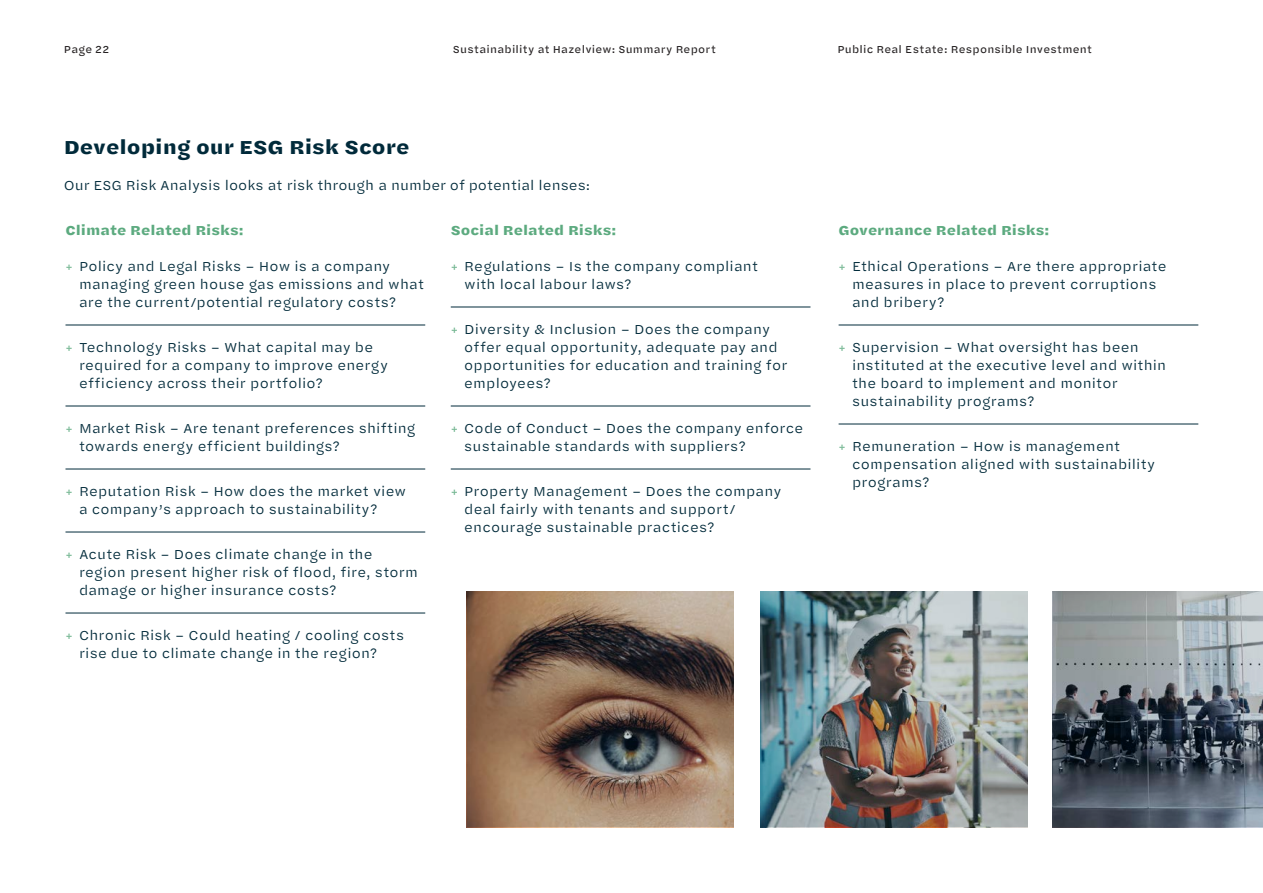
<style>
.page{position:relative;width:1263px;height:893px;background:#fff}
.page>*{position:absolute;margin:0;border:0;box-sizing:border-box;transform-origin:0 0}
.t1{font:700 19.5px "Halyard Micro";color:#002a3a}
.t2{font:13.5px/18px "Halyard Micro";letter-spacing:.01em;color:#002a3a}
.t3{font:700 13.5px "Halyard Micro";color:#5caa7f}
.t4{font:10.5px "Halyard Micro";letter-spacing:.02em;color:#231f20}
.s1{color:#5caa7f}
</style>
<div class="page">
<hr style="left:65px;top:325px;width:360px;height:1px;background:#002a3a">
<hr style="left:65px;top:406px;width:360px;height:1px;background:#002a3a">
<hr style="left:65px;top:469px;width:360px;height:1px;background:#002a3a">
<hr style="left:65px;top:532px;width:360px;height:1px;background:#002a3a">
<hr style="left:65px;top:613px;width:360px;height:1px;background:#002a3a">
<hr style="left:451px;top:307px;width:359px;height:1px;background:#002a3a">
<hr style="left:451px;top:406px;width:359px;height:1px;background:#002a3a">
<hr style="left:451px;top:469px;width:359px;height:1px;background:#002a3a">
<hr style="left:838px;top:325px;width:360px;height:1px;background:#002a3a">
<hr style="left:838px;top:424px;width:360px;height:1px;background:#002a3a">
<svg style="left:1053px;top:592px;width:210px;height:235px"></svg>
<img style="left:760px;top:592px;width:268px;height:235px">
<svg style="left:467px;top:592px;width:266px;height:235px"></svg>
<p class="t4" style="left:64px;top:41px;width:47px">Page 22</p>
<p class="t4" style="left:453px;top:41px;width:265px">Sustainability at Hazelview: Summary Report</p>
<p class="t4" style="left:837px;top:41px;width:256px">Public Real Estate: Responsible Investment</p>
<p class="t1" style="left:64px;top:132px;width:347px">Developing our ESG Risk Score</p>
<p class="t2" style="left:64px;top:176px;width:528px">Our ESG Risk Analysis looks at risk through a number of potential lenses:</p>
<p class="t3" style="left:65px;top:219px;width:180px">Climate Related Risks:</p>
<p class="t2" style="left:79px;top:257px;width:347px;text-indent:-14px"><span class="s1">+</span> Policy and Legal Risks – How is a company managing green house gas emissions and what are the current/potential regulatory costs?</p>
<p class="t2" style="left:79px;top:338px;width:311px;text-indent:-14px"><span class="s1">+</span> Technology Risks – What capital may be required for a company to improve energy efficiency across their portfolio?</p>
<p class="t2" style="left:79px;top:419px;width:338px;text-indent:-14px"><span class="s1">+</span> Market Risk – Are tenant preferences shifting towards energy efficient buildings?</p>
<p class="t2" style="left:79px;top:482px;width:329px;text-indent:-14px"><span class="s1">+</span> Reputation Risk – How does the market view a company’s approach to sustainability?</p>
<p class="t2" style="left:79px;top:545px;width:341px;text-indent:-14px"><span class="s1">+</span> Acute Risk – Does climate change in the region present higher risk of flood, fire, storm damage or higher insurance costs?</p>
<p class="t2" style="left:79px;top:626px;width:327px;text-indent:-14px"><span class="s1">+</span> Chronic Risk – Could heating / cooling costs rise due to climate change in the region?</p>
<p class="t3" style="left:451px;top:219px;width:167px">Social Related Risks:</p>
<p class="t2" style="left:464px;top:257px;width:295px;text-indent:-14px"><span class="s1">+</span> Regulations – Is the company compliant with local labour laws?</p>
<p class="t2" style="left:464px;top:320px;width:325px;text-indent:-14px"><span class="s1">+</span> Diversity &amp; Inclusion – Does the company offer equal opportunity, adequate pay and opportunities for education and training for employees?</p>
<p class="t2" style="left:464px;top:419px;width:340px;text-indent:-14px"><span class="s1">+</span> Code of Conduct – Does the company enforce sustainable standards with suppliers?</p>
<p class="t2" style="left:464px;top:482px;width:319px;text-indent:-14px"><span class="s1">+</span> Property Management – Does the company deal fairly with tenants and support/ encourage sustainable practices?</p>
<p class="t3" style="left:838px;top:219px;width:212px">Governance Related Risks:</p>
<p class="t2" style="left:852px;top:257px;width:316px;text-indent:-14px"><span class="s1">+</span> Ethical Operations – Are there appropriate measures in place to prevent corruptions and bribery?</p>
<p class="t2" style="left:852px;top:338px;width:316px;text-indent:-14px"><span class="s1">+</span> Supervision – What oversight has been instituted at the executive level and within the board to implement and monitor sustainability programs?</p>
<p class="t2" style="left:852px;top:437px;width:305px;text-indent:-14px"><span class="s1">+</span> Remuneration – How is management compensation aligned with sustainability programs?</p>
</div>
